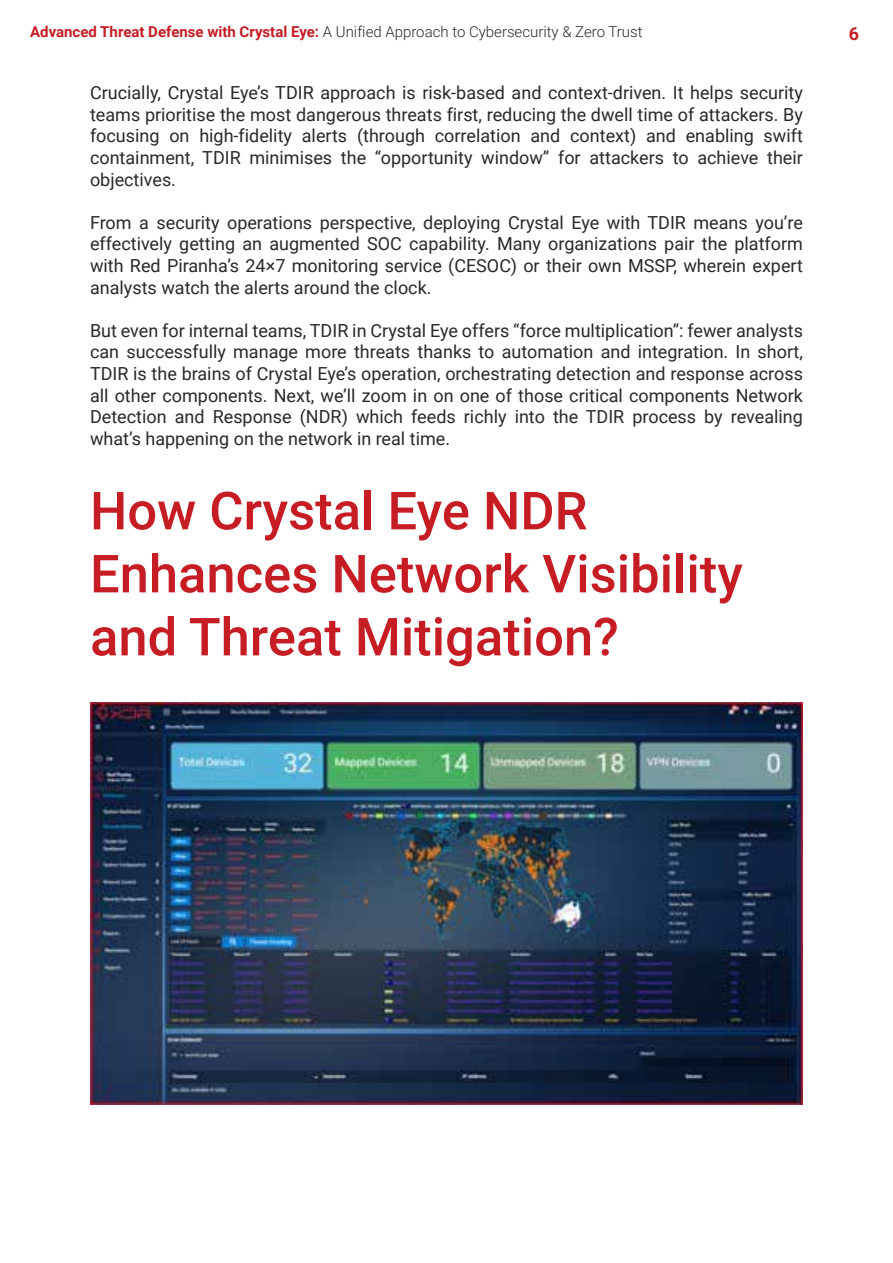
<style>
.page{position:relative;width:893px;height:1263px;background:#fff}
.page>*{position:absolute;margin:0;border:0;box-sizing:border-box;transform-origin:0 0}
.t1{font:500 52.5px/63px "Roboto";color:#c61d25}
.t2{font:18px/21.6px "Roboto";color:#292929;text-align:justify}
.t3{font:700 17.85px "Roboto";color:#c61d25}
.t4{font:300 15px "Roboto";color:#292929}
.s1{font-weight:700;color:#c61d25}
</style>
<div class="page">
<img style="left:90px;top:702px;width:713px;height:402px">
<p class="t4" style="left:30px;top:21px;width:614px"><span class="s1">Advanced Threat Defense with Crystal Eye:</span> A Unified Approach to Cybersecurity &amp; Zero Trust</p>
<p class="t3" style="left:849px;top:21px;width:12px">6</p>
<p class="t2" style="left:90px;top:81px;width:714px">Crucially, Crystal Eye’s TDIR approach is risk-based and context-driven. It helps security teams prioritise the most dangerous threats first, reducing the dwell time of attackers. By focusing on high-fidelity alerts (through correlation and context) and enabling swift containment, TDIR minimises the “opportunity window” for attackers to achieve their objectives.</p>
<p class="t2" style="left:90px;top:211px;width:714px">From a security operations perspective, deploying Crystal Eye with TDIR means you’re effectively getting an augmented SOC capability. Many organizations pair the platform with Red Piranha’s 24×7 monitoring service (CESOC) or their own MSSP, wherein expert analysts watch the alerts around the clock.</p>
<p class="t2" style="left:90px;top:319px;width:714px">But even for internal teams, TDIR in Crystal Eye offers “force multiplication”: fewer analysts can successfully manage more threats thanks to automation and integration. In short, TDIR is the brains of Crystal Eye’s operation, orchestrating detection and response across all other components. Next, we’ll zoom in on one of those critical components Network Detection and Response (NDR) which feeds richly into the TDIR process by revealing what’s happening on the network in real time.</p>
<h1 class="t1" style="left:90px;top:477px;width:654px">How Crystal Eye NDR<br>Enhances Network Visibility and Threat Mitigation?</h1>
</div>
